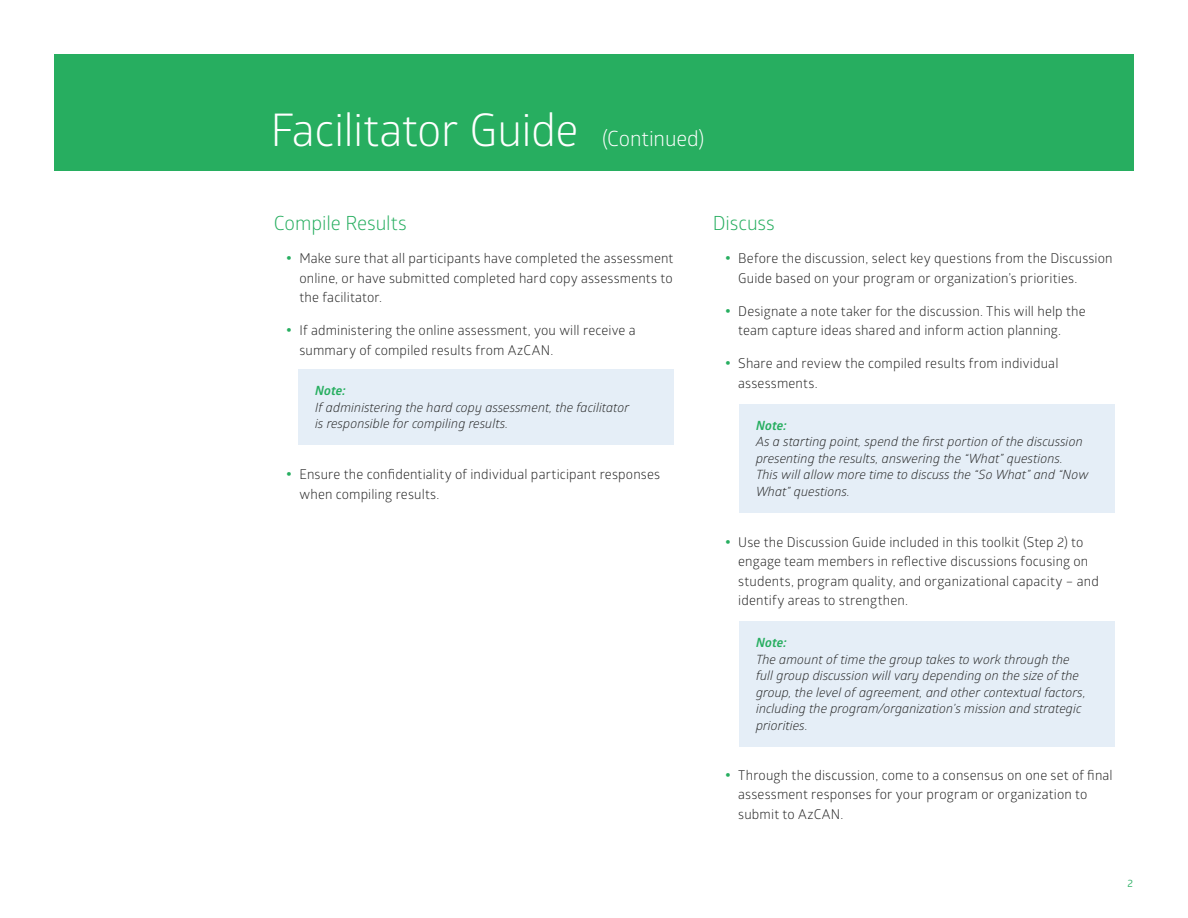
<style>
.page{position:relative;width:1188px;height:918px;background:#fff}
.page>*{position:absolute;margin:0;border:0;box-sizing:border-box;transform-origin:0 0}
.t1{font:45px "Glober";letter-spacing:-.01em;color:#fff}
.t2{font:19.5px "Glober";letter-spacing:-.005em;color:#27ae60}
.t3{font:13.5px/19.5px "Glober";letter-spacing:.01em;color:#222}
.t4{font:italic 12.75px/16.5px "Glober";letter-spacing:.005em;color:#222}
.t5{font:italic 700 12.75px "Glober";color:#27ae60}
.t6{font:10.5px "Glober";color:#27ae60}
.s1{font-size:21px}
.s2{font-weight:700;font-size:18px;color:#27ae60}
</style>
<div class="page">
<div style="left:54px;top:54px;width:1080px;height:116px;background:#27ae60"></div>
<div style="left:740px;top:621px;width:375px;height:125px;background:#e5eef7"></div>
<div style="left:740px;top:404px;width:375px;height:108px;background:#e5eef7"></div>
<div style="left:298px;top:369px;width:376px;height:76px;background:#e5eef7"></div>
<h1 class="t1" style="left:271px;top:99px;width:435px">Facilitator Guide <span class="s1">(Continued)</span></h1>
<h2 class="t2" style="left:274px;top:210px;width:134px">Compile Results</h2>
<p class="t3" style="left:299px;top:248px;width:376px;text-align:justify;text-indent:-13px"><span class="s2">•</span> Make sure that all participants have completed the assessment online, or have submitted completed hard copy assessments to the facilitator.</p>
<p class="t3" style="left:299px;top:320px;width:338px;text-indent:-13px"><span class="s2">•</span> If administering the online assessment, you will receive a summary of compiled results from AzCAN.</p>
<p class="t5" style="left:315px;top:382px;width:32px">Note:</p>
<p class="t4" style="left:315px;top:398px;width:316px">If administering the hard copy assessment, the facilitator is responsible for compiling results.</p>
<p class="t3" style="left:299px;top:464px;width:362px;text-indent:-13px"><span class="s2">•</span> Ensure the confidentiality of individual participant responses when compiling results.</p>
<h2 class="t2" style="left:713px;top:210px;width:63px">Discuss</h2>
<p class="t3" style="left:738px;top:248px;width:376px;text-indent:-13px"><span class="s2">•</span> Before the discussion, select key questions from the Discussion<br>Guide based on your program or organization’s priorities.</p>
<p class="t3" style="left:738px;top:300px;width:349px;text-indent:-13px"><span class="s2">•</span> Designate a note taker for the discussion. This will help the team capture ideas shared and inform action planning.</p>
<p class="t3" style="left:738px;top:353px;width:322px;text-indent:-13px"><span class="s2">•</span> Share and review the compiled results from individual assessments.</p>
<p class="t5" style="left:756px;top:417px;width:32px">Note:</p>
<p class="t4" style="left:756px;top:433px;width:334px">As a starting point, spend the first portion of the discussion presenting the results, answering the “What” questions.<br>This will allow more time to discuss the “So What” and “Now What” questions.</p>
<p class="t3" style="left:738px;top:532px;width:362px;text-indent:-13px"><span class="s2">•</span> Use the Discussion Guide included in this toolkit (Step 2) to engage team members in reflective discussions focusing on students, program quality, and organizational capacity – and identify areas to strengthen.</p>
<p class="t5" style="left:756px;top:634px;width:32px">Note:</p>
<p class="t4" style="left:756px;top:650px;width:331px">The amount of time the group takes to work through the full group discussion will vary depending on the size of the group, the level of agreement, and other contextual factors, including the program/organization’s mission and strategic priorities.</p>
<p class="t3" style="left:738px;top:765px;width:376px;text-indent:-13px"><span class="s2">•</span> Through the discussion, come to a consensus on one set of final assessment responses for your program or organization to submit to AzCAN.</p>
<p class="t6" style="left:1128px;top:876px;width:7px">2</p>
</div>
